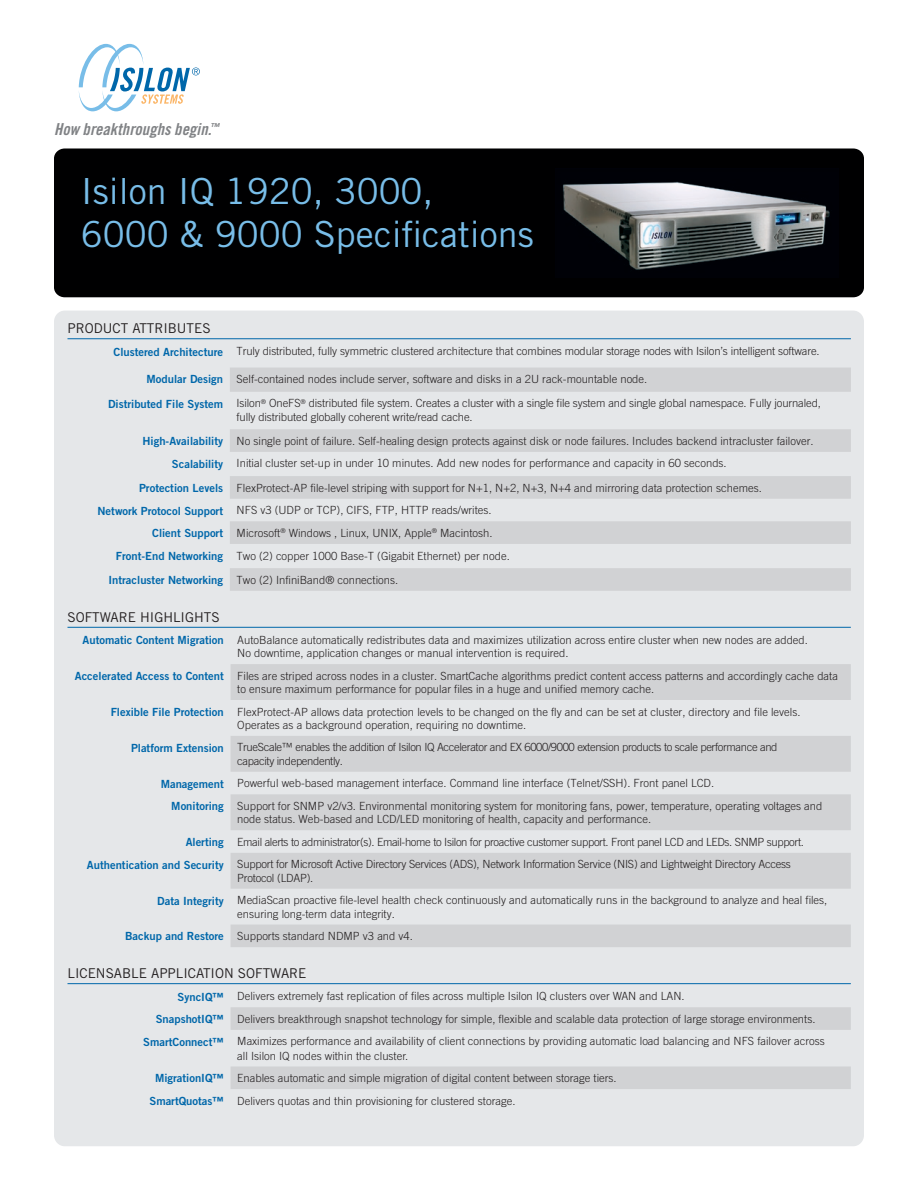
<style>
.page{position:relative;width:918px;height:1188px;background:#fff}
.page>*{position:absolute;margin:0;border:0;box-sizing:border-box;transform-origin:0 0}
.t1{font:36px/43.2px "Trade Gothic";color:#78bde8}
.t2{font:16.5px "Trade Gothic Bold Cond Twenty Obl";letter-spacing:.005em;color:#808285}
.t3{font:13.5px "Trade Gothic";color:#231f20}
.t4{font:300 11.25px/13.5px "Trade Gothic";color:#231f20}
.t5{font:300 11.25px/13.5px "Trade Gothic";letter-spacing:-.03em;color:#231f20}
.t6{font:300 11.25px "Trade Gothic";letter-spacing:-.02em;color:#231f20}
.s1{font-family:"Trade Gothic Bold Two";font-weight:400;color:#0067aa}
</style>
<div class="page">
<div style="left:54px;top:311px;width:810px;height:835px;background:#e5e7e9;border-radius:11px"></div>
<svg style="left:230px;top:368px;width:621px;height:223px;fill:#d5d6d8"></svg>
<hr style="left:68px;top:338px;width:783px;height:1px;background:#0067aa">
<svg style="left:231px;top:664px;width:620px;height:425px"></svg>
<hr style="left:68px;top:627px;width:783px;height:1px;background:#0067aa">
<hr style="left:68px;top:983px;width:783px;height:1px;background:#0067aa">
<div style="left:54px;top:148px;width:810px;height:149px;background:#000001;border-radius:10px"></div>
<img style="left:562px;top:181px;width:268px;height:89px">
<svg style="left:79px;top:44px;width:121px;height:67px"></svg>
<h2 class="t2" style="left:54px;top:119px;width:167px">How breakthroughs begin.<sup>™</sup></h2>
<h1 class="t1" style="left:81px;top:169px;width:454px">ISILON IQ 1920, 3000,<br>6000 &amp; 9000 SPECIFICATIONS</h1>
<p class="t3" style="left:68px;top:320px;width:145px">PRODUCT ATTRIBUTES</p>
<p class="t4" style="left:113px;top:344px;width:708px"><span class="s1">Clustered Architecture</span> Truly distributed, fully symmetric clustered architecture that combines modular storage nodes with Isilon’s intelligent software.</p>
<p class="t4" style="left:108px;top:367px;width:714px;line-height:24.3px;text-indent:38px"><span class="s1">Modular Design</span> Self-contained nodes include server, software and disks in a 2U rack-mountable node.<br><span class="s1">Distributed File System</span> Isilon<sup>®</sup> OneFS<sup>®</sup> distributed file system. Creates a cluster with a single file system and single global namespace. Fully journaled,</p>
<p class="t4" style="left:143px;top:405px;width:673px;line-height:24px;text-indent:94px">fully distributed globally coherent write/read cache.<br><span class="s1">High-Availability</span> No single point of failure. Self-healing design protects against disk or node failures. Includes backend intracluster failover.</p>
<p class="t4" style="left:139px;top:451px;width:624px;line-height:24.3px;text-align:center"><span class="s1">Scalability</span> Initial cluster set-up in under 10 minutes. Add new nodes for performance and capacity in 60 seconds.<br><span class="s1">Protection Levels</span> FlexProtect-AP file-level striping with support for N+1, N+2, N+3, N+4 and mirroring data protection schemes.</p>
<p class="t4" style="left:98px;top:503px;width:396px"><span class="s1">Network Protocol Support</span> NFS v3 (UDP or TCP), CIFS, FTP, HTTP reads/writes.</p>
<p class="t4" style="left:152px;top:526px;width:342px"><span class="s1">Client Support</span> Microsoft<sup>®</sup> Windows , Linux, UNIX, Apple<sup>®</sup> Macintosh.</p>
<p class="t4" style="left:116px;top:549px;width:395px"><span class="s1">Front-End Networking</span> Two (2) copper 1000 Base-T (Gigabit Ethernet) per node.</p>
<p class="t4" style="left:108px;top:573px;width:291px"><span class="s1">Intracluster Networking</span> Two (2) InfiniBand® connections.</p>
<p class="t3" style="left:68px;top:609px;width:154px">SOFTWARE HIGHLIGHTS</p>
<p class="t4" style="left:237px;top:633px;width:572px;text-indent:-155px"><span class="s1">Automatic Content Migration</span> AutoBalance automatically redistributes data and maximizes utilization across entire cluster when new nodes are added.<br>No downtime, application changes or manual intervention is required.</p>
<p class="t4" style="left:237px;top:669px;width:602px;text-indent:-163px"><span class="s1">Accelerated Access to Content</span> Files are striped across nodes in a cluster. SmartCache algorithms predict content access patterns and accordingly cache data to ensure maximum performance for popular files in a huge and unified memory cache.</p>
<p class="t4" style="left:237px;top:705px;width:565px;text-indent:-127px"><span class="s1">Flexible File Protection</span> FlexProtect-AP allows data protection levels to be changed on the fly and can be set at cluster, directory and file levels.<br>Operates as a background operation, requiring no downtime.</p>
<p class="t5" style="left:237px;top:741px;width:542px;text-indent:-106px"><span class="s1">Platform Extension</span> TrueScale™ enables the addition of Isilon IQ Accelerator and EX 6000/9000 extension products to scale performance and capacity independently.</p>
<p class="t4" style="left:171px;top:772px;width:653px;line-height:22.6px;text-indent:-11px"><span class="s1">Management</span> Powerful web-based management interface. Command line interface (Telnet/SSH). Front panel LCD.<br><span class="s1">Monitoring</span> Support for SNMP v2/v3. Environmental monitoring system for monitoring fans, power, temperature, operating voltages and</p>
<p class="t4" style="left:237px;top:813px;width:415px">node status. Web-based and LCD/LED monitoring of health, capacity and performance.</p>
<p class="t5" style="left:186px;top:835px;width:620px"><span class="s1">Alerting</span> Email alerts to administrator(s). Email-home to Isilon for proactive customer support. Front panel LCD and LEDs. SNMP support.</p>
<p class="t6" style="left:87px;top:858px;width:706px"><span class="s1">Authentication and Security</span> Support for Microsoft Active Directory Services (ADS), Network Information Service (NIS) and Lightweight Directory Access</p>
<p class="t4" style="left:157px;top:867px;width:672px;line-height:22.4px;text-indent:80px">Protocol (LDAP).<br><span class="s1">Data Integrity</span> MediaScan proactive file-level health check continuously and automatically runs in the background to analyze and heal files,</p>
<p class="t4" style="left:125px;top:902px;width:289px;line-height:22.4px;text-indent:112px">ensuring long-term data integrity.<br><span class="s1">Backup and Restore</span> Supports standard NDMP v3 and v4.</p>
<p class="t3" style="left:68px;top:965px;width:48px">LICENSABLE</p>
<p class="t3" style="left:151px;top:965px;width:17px">APPLICATIO</p>
<p class="t3" style="left:224px;top:965px;width:32px">N SOFTWARE</p>
<p class="t4" style="left:178px;top:989px;width:509px"><span class="s1">SyncIQ™</span> Delivers extremely fast replication of files across multiple Isilon IQ clusters over WAN and LAN.</p>
<p class="t4" style="left:156px;top:1012px;width:661px"><span class="s1">SnapshotIQ™</span> Delivers breakthrough snapshot technology for simple, flexible and scalable data protection of large storage environments.</p>
<p class="t4" style="left:143px;top:1035px;width:683px"><span class="s1">SmartConnect™</span> Maximizes performance and availability of client connections by providing automatic load balancing and NFS failover across</p>
<p class="t4" style="left:237px;top:1049px;width:173px">all Isilon IQ nodes within the cluster.</p>
<p class="t4" style="left:155px;top:1071px;width:463px"><span class="s1">MigrationIQ™</span> Enables automatic and simple migration of digital content between storage tiers.</p>
<p class="t4" style="left:149px;top:1094px;width:368px"><span class="s1">SmartQuotas™</span> Delivers quotas and thin provisioning for clustered storage.</p>
</div>
